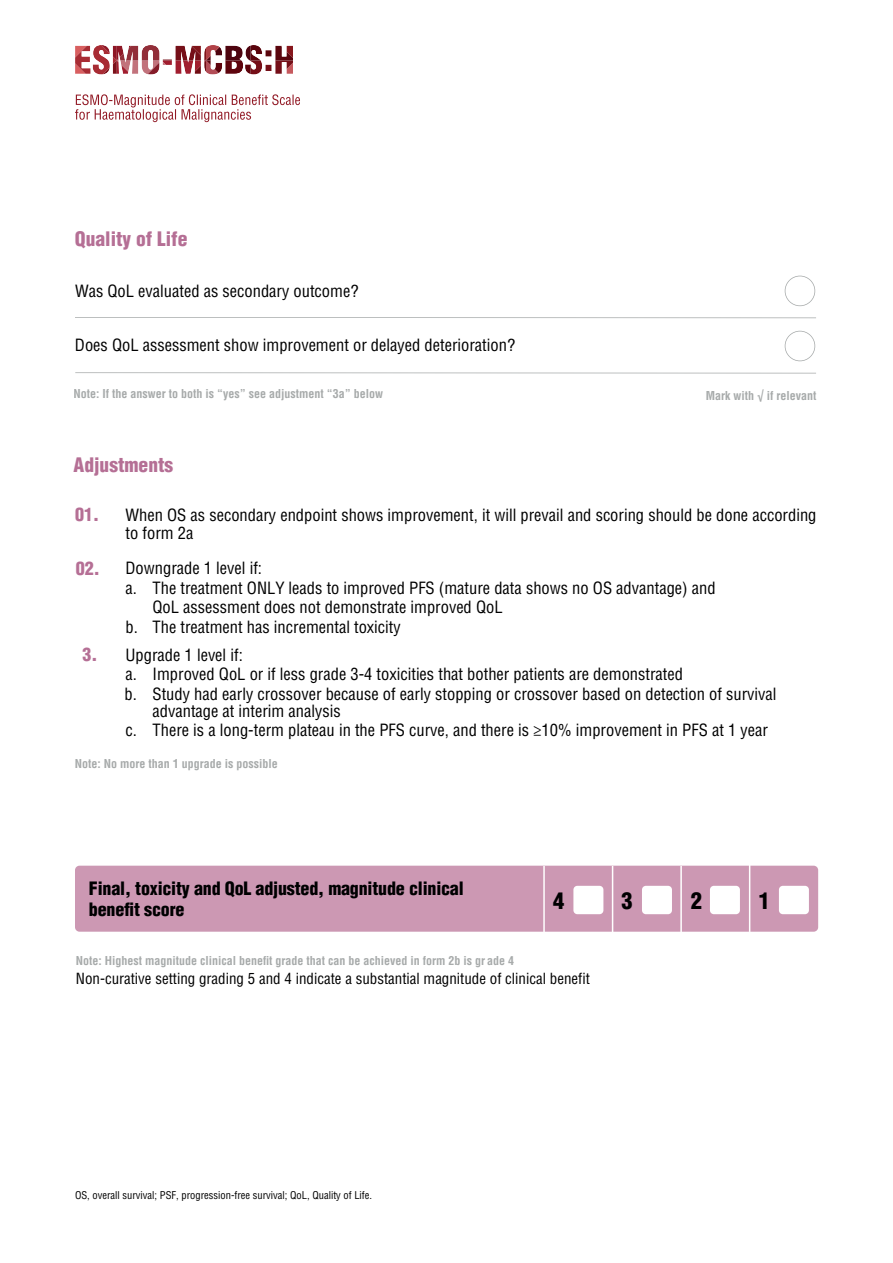
<style>
.page{position:relative;width:893px;height:1263px;background:#fff}
.page>*{position:absolute;margin:0;border:0;box-sizing:border-box;transform-origin:0 0}
.t1{font:900 condensed 22.5px "Helvetica LT Std";color:#000001}
.t2{font:900 condensed 19.5px "Helvetica LT Std";color:#b56f95}
.t3{font:900 condensed 18px/21.6px "Helvetica LT Std";letter-spacing:-.01em;color:#000001}
.t4{font:900 condensed 18px "Helvetica LT Std";color:#b56f95}
.t5{font:condensed 16.5px/19.6px "Helvetica LT Std";color:#000001}
.t6{font:condensed 15px "Helvetica LT Std";color:#000001}
.t7{font:700 condensed 12px "Helvetica LT Std";color:#a7aaaa}
.t8{font:condensed 10.5px "Helvetica LT Std";color:#000001}
.s1{font-weight:900;font-size:18px;color:#b56f95}
</style>
<div class="page">
<svg style="left:75px;top:94px;width:225px;height:28px"></svg>
<svg style="left:75px;top:45px;width:218px;height:30px"></svg>
<svg style="left:785px;top:276px;width:30px;height:30px"></svg>
<hr style="left:75px;top:372px;width:741px;height:1px;background:#a7aaaa">
<hr style="left:75px;top:317px;width:741px;height:1px;background:#a7aaaa">
<svg style="left:785px;top:331px;width:30px;height:30px"></svg>
<div style="left:75px;top:866px;width:743px;height:66px;background:#cc98b3;border-radius:4px"></div>
<hr style="left:680px;top:866px;width:2px;height:71px;background:#fff">
<hr style="left:612px;top:866px;width:1px;height:71px;background:#fff">
<hr style="left:543px;top:866px;width:2px;height:71px;background:#fff">
<div style="left:710px;top:886px;width:30px;height:28px;background:#fff;border-radius:4px"></div>
<div style="left:642px;top:886px;width:30px;height:28px;background:#fff;border-radius:4px"></div>
<div style="left:779px;top:886px;width:30px;height:28px;background:#fff;border-radius:4px"></div>
<div style="left:573px;top:886px;width:30px;height:28px;background:#fff;border-radius:4px"></div>
<hr style="left:749px;top:860px;width:1px;height:72px;background:#fff">
<p class="t2" style="left:75px;top:227px;width:114px">Quality of Life</p>
<p class="t5" style="left:75px;top:281px;width:285px">Was QoL evaluated as secondary outcome?</p>
<p class="t5" style="left:75px;top:335px;width:442px">Does QoL assessment show improvement or delayed deterioration?</p>
<p class="t7" style="left:74px;top:386px;width:311px">Note: If the answer to both is “yes” see adjustment “3a” below</p>
<p class="t2" style="left:74px;top:452px;width:101px">Adjustments</p>
<p class="t7" style="left:706px;top:388px;width:112px">Mark with √ if relevant</p>
<p class="t4" style="left:75px;top:503px;width:25px">01.</p>
<p class="t4" style="left:76px;top:557px;width:25px">02.</p>
<p class="t5" style="left:126px;top:505px;width:692px;line-height:18px">When OS as secondary endpoint shows improvement, it will prevail and scoring should be done according to form 2a</p>
<p class="t5" style="left:126px;top:558px;width:138px">Downgrade 1 level if:</p>
<p class="t5" style="left:126px;top:578px;width:592px">a. The treatment ONLY leads to improved PFS (mature data shows no OS advantage) and</p>
<p class="t5" style="left:153px;top:597px;width:352px">QoL assessment does not demonstrate improved QoL</p>
<p class="t5" style="left:126px;top:617px;width:277px">b. The treatment has incremental toxicity</p>
<p class="t5" style="left:125px;top:645px;width:653px;text-indent:-42px"><span class="s1">3.</span> Upgrade 1 level if:<br>a. Improved QoL or if less grade 3-4 toxicities that bother patients are demonstrated<br>b. Study had early crossover because of early stopping or crossover based on detection of survival</p>
<p class="t5" style="left:126px;top:701px;width:644px;text-indent:27px">advantage at interim analysis<br>c. There is a long-term plateau in the PFS curve, and there is ≥10% improvement in PFS at 1 year</p>
<p class="t7" style="left:75px;top:756px;width:204px">Note: No more than 1 upgrade is possible</p>
<p class="t3" style="left:89px;top:877px;width:376px">Final, toxicity and QoL adjusted, magnitude clinical benefit score</p>
<h1 class="t1" style="left:553px;top:886px;width:13px">4</h1>
<h1 class="t1" style="left:622px;top:886px;width:13px">3</h1>
<h1 class="t1" style="left:691px;top:886px;width:13px">2</h1>
<h1 class="t1" style="left:759px;top:886px;width:13px">1</h1>
<p class="t7" style="left:76px;top:953px;width:440px">Note: Highest magnitude clinical benefit grade that can be achieved in form 2b is gr ade 4</p>
<p class="t6" style="left:76px;top:969px;width:515px">Non-curative setting grading 5 and 4 indicate a substantial magnitude of clinical benefit</p>
<p class="t8" style="left:75px;top:1189px;width:299px">OS, overall survival; PSF, progression-free survival; QoL, Quality of Life.</p>
</div>
